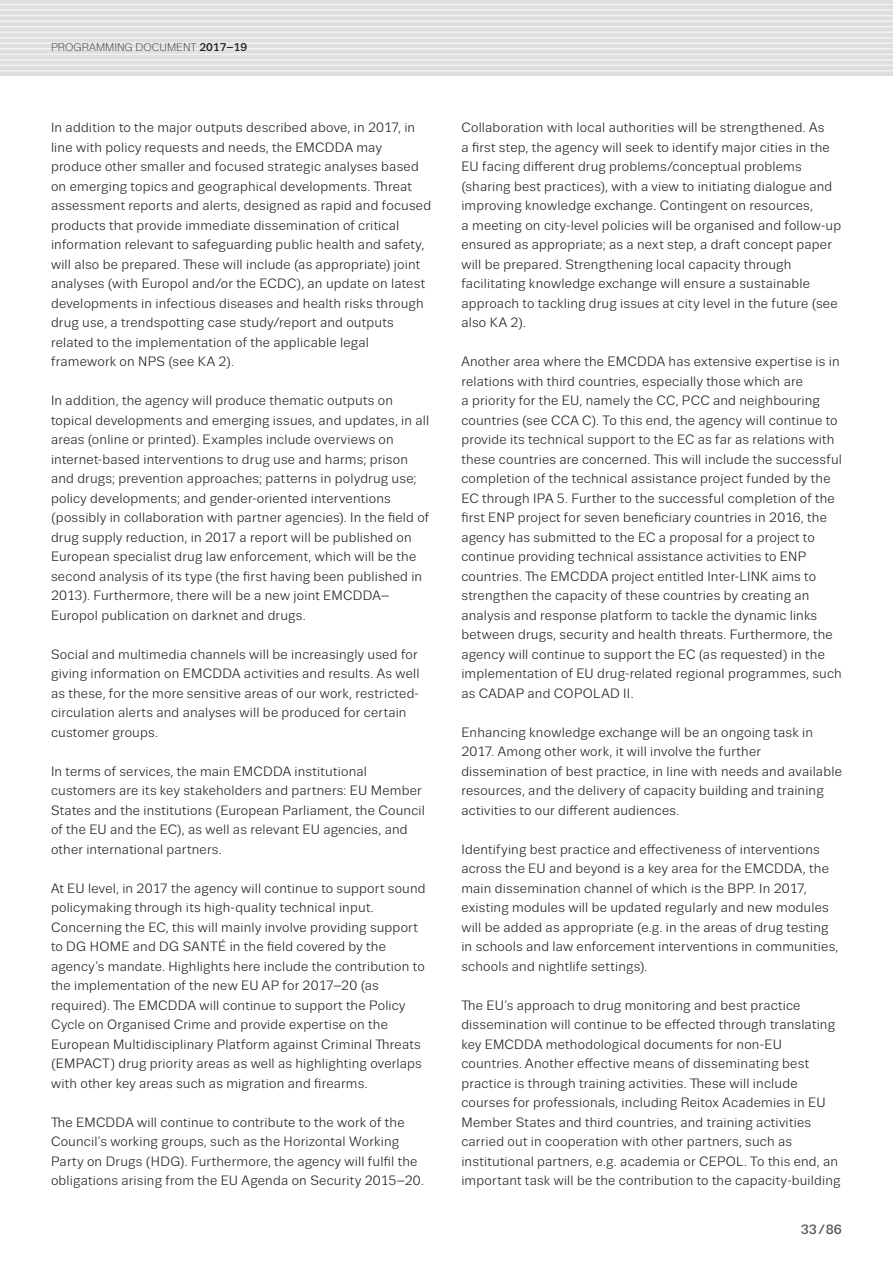
<style>
.page{position:relative;width:893px;height:1263px;background:#fff}
.page>*{position:absolute;margin:0;border:0;box-sizing:border-box;transform-origin:0 0}
.TEXT_Regular_9_13{font:13.5px/19.5px "Trivia Sans";letter-spacing:.015em;color:#231f20}
.t1{font:500 13.5px "Trivia Sans";color:#57585a}
.t2{font:300 11.25px "Trivia Sans";color:#231f20}
.s1{font-weight:500}
</style>
<div class="page">
<div style="left:0;top:0;width:893px;height:76px;background:#dddee0"></div>
<hr style="left:0;top:4px;width:893px;height:1px;background:#f2f3f4">
<hr style="left:0;top:9px;width:893px;height:2px;background:#f2f3f4">
<hr style="left:0;top:15px;width:893px;height:1px;background:#f2f3f4">
<hr style="left:0;top:20px;width:893px;height:2px;background:#f2f3f4">
<hr style="left:0;top:26px;width:893px;height:1px;background:#f2f3f4">
<hr style="left:0;top:31px;width:893px;height:2px;background:#f2f3f4">
<hr style="left:0;top:37px;width:893px;height:1px;background:#f2f3f4">
<hr style="left:0;top:43px;width:893px;height:1px;background:#f2f3f4">
<hr style="left:0;top:48px;width:893px;height:2px;background:#f2f3f4">
<hr style="left:0;top:54px;width:893px;height:1px;background:#f2f3f4">
<hr style="left:0;top:59px;width:893px;height:2px;background:#f2f3f4">
<hr style="left:0;top:65px;width:893px;height:1px;background:#f2f3f4">
<hr style="left:0;top:70px;width:893px;height:2px;background:#f2f3f4">
<p class="t2" style="left:51px;top:42px;width:198px">PROGRAMMING DOCUMENT <span class="s1">2017–19</span></p>
<p class="TEXT_Regular_9_13" style="left:51px;top:118px;width:382px">In addition to the major outputs described above, in 2017, in line with policy requests and needs, the EMCDDA may produce other smaller and focused strategic analyses based on emerging topics and geographical developments. Threat assessment reports and alerts, designed as rapid and focused products that provide immediate dissemination of critical information relevant to safeguarding public health and safety, will also be prepared. These will include (as appropriate) joint analyses (with Europol and/or the ECDC), an update on latest developments in infectious diseases and health risks through drug use, a trendspotting case study/report and outputs related to the implementation of the applicable legal framework on NPS (see KA 2).</p>
<p class="TEXT_Regular_9_13" style="left:51px;top:391px;width:380px">In addition, the agency will produce thematic outputs on topical developments and emerging issues, and updates, in all areas (online or printed). Examples include overviews on internet-based interventions to drug use and harms; prison and drugs; prevention approaches; patterns in polydrug use; policy developments; and gender-oriented interventions (possibly in collaboration with partner agencies). In the field of drug supply reduction, in 2017 a report will be published on European specialist drug law enforcement, which will be the second analysis of its type (the first having been published in 2013). Furthermore, there will be a new joint EMCDDA– Europol publication on darknet and drugs.</p>
<p class="TEXT_Regular_9_13" style="left:51px;top:644px;width:370px">Social and multimedia channels will be increasingly used for giving information on EMCDDA activities and results. As well as these, for the more sensitive areas of our work, restricted&shy;circulation alerts and analyses will be produced for certain customer groups.</p>
<p class="TEXT_Regular_9_13" style="left:51px;top:761px;width:375px">In terms of services, the main EMCDDA institutional customers are its key stakeholders and partners: EU Member States and the institutions (European Parliament, the Council of the EU and the EC), as well as relevant EU agencies, and other international partners.</p>
<p class="TEXT_Regular_9_13" style="left:51px;top:878px;width:376px">At EU level, in 2017 the agency will continue to support sound policymaking through its high-quality technical input.<br>Concerning the EC, this will mainly involve providing support to DG HOME and DG SANTÉ in the field covered by the agency’s mandate. Highlights here include the contribution to the implementation of the new EU AP for 2017–20 (as required). The EMCDDA will continue to support the Policy Cycle on Organised Crime and provide expertise on the European Multidisciplinary Platform against Criminal Threats (EMPACT) drug priority areas as well as highlighting overlaps with other key areas such as migration and firearms.</p>
<p class="TEXT_Regular_9_13" style="left:51px;top:1112px;width:374px">The EMCDDA will continue to contribute to the work of the Council’s working groups, such as the Horizontal Working Party on Drugs (HDG). Furthermore, the agency will fulfil the obligations arising from the EU Agenda on Security 2015–20.</p>
<p class="TEXT_Regular_9_13" style="left:461px;top:118px;width:381px">Collaboration with local authorities will be strengthened. As<br>a first step, the agency will seek to identify major cities in the EU facing different drug problems/conceptual problems (sharing best practices), with a view to initiating dialogue and improving knowledge exchange. Contingent on resources,<br>a meeting on city-level policies will be organised and follow-up ensured as appropriate; as a next step, a draft concept paper will be prepared. Strengthening local capacity through facilitating knowledge exchange will ensure a sustainable approach to tackling drug issues at city level in the future (see also KA 2).</p>
<p class="TEXT_Regular_9_13" style="left:461px;top:352px;width:382px">Another area where the EMCDDA has extensive expertise is in relations with third countries, especially those which are<br>a priority for the EU, namely the CC, PCC and neighbouring countries (see CCA C). To this end, the agency will continue to provide its technical support to the EC as far as relations with these countries are concerned. This will include the successful completion of the technical assistance project funded by the EC through IPA 5. Further to the successful completion of the first ENP project for seven beneficiary countries in 2016, the agency has submitted to the EC a proposal for a project to continue providing technical assistance activities to ENP countries. The EMCDDA project entitled Inter-LINK aims to strengthen the capacity of these countries by creating an analysis and response platform to tackle the dynamic links between drugs, security and health threats. Furthermore, the agency will continue to support the EC (as requested) in the implementation of EU drug-related regional programmes, such as CADAP and COPOLAD II.</p>
<p class="TEXT_Regular_9_13" style="left:461px;top:722px;width:382px">Enhancing knowledge exchange will be an ongoing task in 2017. Among other work, it will involve the further dissemination of best practice, in line with needs and available resources, and the delivery of capacity building and training activities to our different audiences.</p>
<p class="TEXT_Regular_9_13" style="left:461px;top:839px;width:379px">Identifying best practice and effectiveness of interventions across the EU and beyond is a key area for the EMCDDA, the main dissemination channel of which is the BPP. In 2017, existing modules will be updated regularly and new modules will be added as appropriate (e.g. in the areas of drug testing in schools and law enforcement interventions in communities, schools and nightlife settings).</p>
<p class="TEXT_Regular_9_13" style="left:461px;top:995px;width:381px">The EU’s approach to drug monitoring and best practice dissemination will continue to be effected through translating key EMCDDA methodological documents for non-EU countries. Another effective means of disseminating best practice is through training activities. These will include courses for professionals, including Reitox Academies in EU Member States and third countries, and training activities carried out in cooperation with other partners, such as institutional partners, e.g. academia or CEPOL. To this end, an important task will be the contribution to the capacity-building</p>
<p class="t1" style="left:801px;top:1222px;width:43px">33/86</p>
</div>
